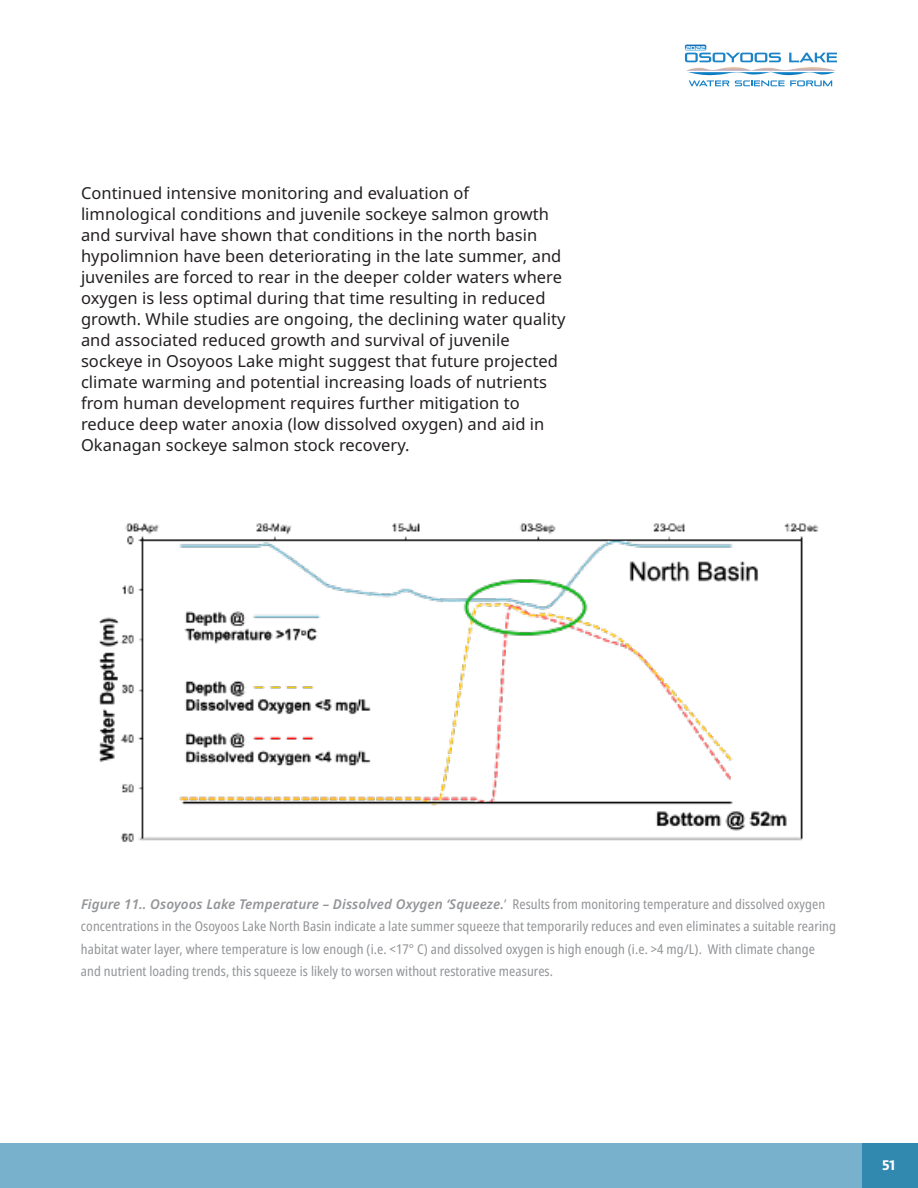
<style>
.page{position:relative;width:918px;height:1188px;background:#fff}
.page>*{position:absolute;margin:0;border:0;box-sizing:border-box;transform-origin:0 0}
.t1{font:16.5px/21px "Noto Sans";letter-spacing:.005em;color:#231f20}
.Figure{font:condensed 13.5px/22.5px "Noto Sans";letter-spacing:.005em;color:#939598}
.t2{font:700 13.5px "Informa Pro";color:#fff}
.t3{font:700 5.7px "Pirulen Rg";color:#fff}
.s1{font-weight:600;font-style:italic;font-stretch:normal}
</style>
<div class="page">
<svg style="left:685px;top:45px;width:152px;height:41px"></svg>
<div style="left:0;top:1143px;width:918px;height:45px;background:#78b1cb"></div>
<div style="left:862px;top:1143px;width:56px;height:45px;background:#3289b0"></div>
<img style="left:99px;top:523px;width:720px;height:320px">
<p class="t1" style="left:81px;top:183px;width:486px">Continued intensive monitoring and evaluation of limnological conditions and juvenile sockeye salmon growth and survival have shown that conditions in the north basin hypolimnion have been deteriorating in the late summer, and juveniles are forced to rear in the deeper colder waters where oxygen is less optimal during that time resulting in reduced growth. While studies are ongoing, the declining water quality and associated reduced growth and survival of juvenile sockeye in Osoyoos Lake might suggest that future projected climate warming and potential increasing loads of nutrients from human development requires further mitigation to reduce deep water anoxia (low dissolved oxygen) and aid in Okanagan sockeye salmon stock recovery.</p>
<p class="t3" style="left:686px;top:44px;width:21px">2022</p>
<p class="Figure" style="left:81px;top:893px;width:756px"><span class="s1">Figure 11.. Osoyoos Lake Temperature – Dissolved Oxygen ‘Squeeze.</span>’ Results from monitoring temperature and dissolved oxygen concentrations in the Osoyoos Lake North Basin indicate a late summer squeeze that temporarily reduces and even eliminates a suitable rearing habitat water layer, where temperature is low enough (i.e. &lt;17° C) and dissolved oxygen is high enough (i.e. &gt;4 mg/L). With climate change and nutrient loading trends, this squeeze is likely to worsen without restorative measures.</p>
<p class="t2" style="left:882px;top:1156px;width:15px">51</p>
</div>
